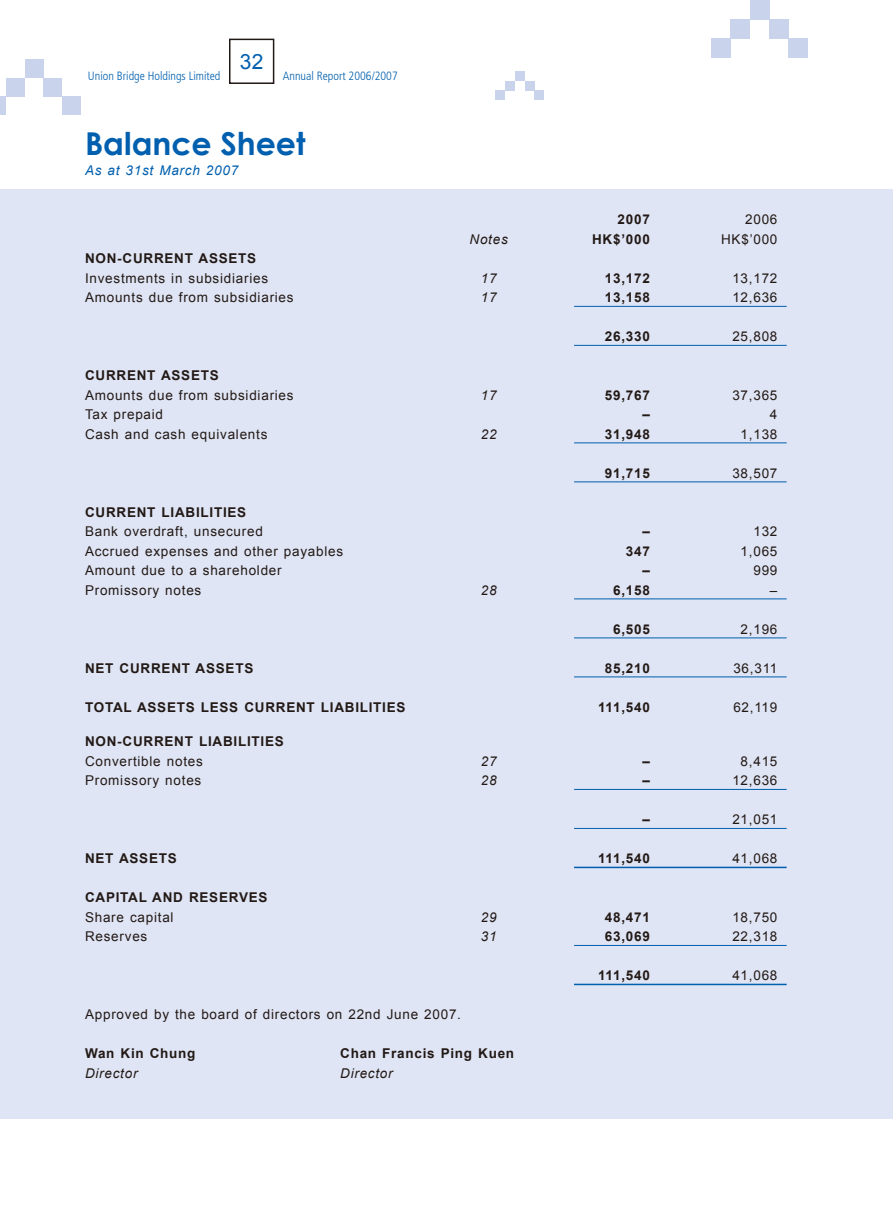
<style>
.page{position:relative;width:893px;height:1212px;background:#fff}
.page>*{position:absolute;margin:0;border:0;box-sizing:border-box;transform-origin:0 0}
.t1{font:700 31.5px "Century Gothic";color:#005fae}
.t2{font:21px "Arial";color:#005fae}
.t3{font:13.5px "Arial";letter-spacing:.055em;color:#231916}
.t4{font:700 13.5px "Arial";letter-spacing:.055em;color:#231916}
.t5{font:italic 13.5px "Arial";letter-spacing:.055em;color:#231916}
.t6{font:italic 13.5px "Arial";letter-spacing:.055em;color:#005fae}
.t7{font:300 condensed 12px "Frutiger LT Std";color:#005fae}
</style>
<div class="page">
<div style="left:0;top:189px;width:893px;height:929px;background:#dfe5f4"></div>
<div style="left:229px;top:39px;width:45px;height:45px;border:2px solid #231916"></div>
<div style="left:495px;top:90px;width:10px;height:10px;background:#c9d4ec"></div>
<div style="left:505px;top:81px;width:10px;height:9px;background:#c9d4ec"></div>
<div style="left:515px;top:71px;width:10px;height:10px;background:#c9d4ec"></div>
<div style="left:525px;top:81px;width:9px;height:9px;background:#c9d4ec"></div>
<div style="left:534px;top:90px;width:10px;height:10px;background:#c9d4ec"></div>
<div style="left:711px;top:38px;width:19px;height:19px;background:#c9d4ec"></div>
<div style="left:730px;top:19px;width:20px;height:20px;background:#c9d4ec"></div>
<div style="left:750px;top:0;width:19px;height:19px;background:#c9d4ec"></div>
<div style="left:769px;top:19px;width:20px;height:20px;background:#c9d4ec"></div>
<div style="left:789px;top:38px;width:19px;height:19px;background:#c9d4ec"></div>
<div style="left:0;top:96px;width:6px;height:19px;background:#c9d4ec"></div>
<div style="left:6px;top:78px;width:18px;height:19px;background:#c9d4ec"></div>
<div style="left:25px;top:60px;width:18px;height:18px;background:#c9d4ec"></div>
<div style="left:43px;top:78px;width:19px;height:19px;background:#c9d4ec"></div>
<div style="left:62px;top:96px;width:19px;height:19px;background:#c9d4ec"></div>
<hr style="left:574px;top:306px;width:213px;height:1px;background:#005fae">
<hr style="left:574px;top:345px;width:213px;height:1px;background:#005fae">
<hr style="left:574px;top:442px;width:213px;height:1px;background:#005fae">
<hr style="left:574px;top:481px;width:213px;height:1px;background:#005fae">
<hr style="left:574px;top:598px;width:213px;height:1px;background:#005fae">
<hr style="left:574px;top:637px;width:213px;height:1px;background:#005fae">
<hr style="left:574px;top:676px;width:213px;height:1px;background:#005fae">
<hr style="left:574px;top:789px;width:213px;height:1px;background:#005fae">
<hr style="left:574px;top:828px;width:213px;height:1px;background:#005fae">
<hr style="left:574px;top:867px;width:213px;height:1px;background:#005fae">
<hr style="left:574px;top:945px;width:213px;height:1px;background:#005fae">
<hr style="left:574px;top:984px;width:213px;height:1px;background:#005fae">
<h2 class="t2" style="left:240px;top:48px;width:25px">32</h2>
<p class="t7" style="left:88px;top:69px;width:134px">Union Bridge Holdings Limited</p>
<p class="t7" style="left:283px;top:69px;width:116px">Annual Report 2006/2007</p>
<h1 class="t1" style="left:85px;top:119px;width:222px">Balance Sheet</h1>
<p class="t6" style="left:85px;top:161px;width:155px">As at 31st March 2007</p>
<p class="t4" style="left:618px;top:211px;width:34px">2007</p>
<p class="t3" style="left:745px;top:211px;width:34px">2006</p>
<p class="t5" style="left:469px;top:230px;width:40px">Notes</p>
<p class="t4" style="left:592px;top:230px;width:59px">HK$’000</p>
<p class="t3" style="left:721px;top:230px;width:58px">HK$’000</p>
<p class="t4" style="left:85px;top:250px;width:173px">NON-CURRENT ASSETS</p>
<p class="t3" style="left:85px;top:269px;width:185px">Investments in subsidiaries</p>
<p class="t5" style="left:481px;top:269px;width:17px">17</p>
<p class="t4" style="left:605px;top:269px;width:47px">13,172</p>
<p class="t3" style="left:732px;top:269px;width:47px">13,172</p>
<p class="t3" style="left:85px;top:289px;width:210px">Amounts due from subsidiaries</p>
<p class="t5" style="left:481px;top:289px;width:17px">17</p>
<p class="t4" style="left:605px;top:289px;width:47px">13,158</p>
<p class="t3" style="left:732px;top:289px;width:47px">12,636</p>
<p class="t4" style="left:605px;top:328px;width:47px">26,330</p>
<p class="t3" style="left:732px;top:328px;width:47px">25,808</p>
<p class="t4" style="left:85px;top:367px;width:135px">CURRENT ASSETS</p>
<p class="t3" style="left:85px;top:386px;width:210px">Amounts due from subsidiaries</p>
<p class="t5" style="left:481px;top:386px;width:17px">17</p>
<p class="t4" style="left:605px;top:386px;width:47px">59,767</p>
<p class="t3" style="left:732px;top:386px;width:47px">37,365</p>
<p class="t3" style="left:85px;top:406px;width:80px">Tax prepaid</p>
<p class="t4" style="left:642px;top:406px;width:9px">–</p>
<p class="t3" style="left:770px;top:406px;width:9px">4</p>
<p class="t3" style="left:85px;top:425px;width:184px">Cash and cash equivalents</p>
<p class="t5" style="left:481px;top:425px;width:17px">22</p>
<p class="t4" style="left:605px;top:425px;width:47px">31,948</p>
<p class="t3" style="left:741px;top:425px;width:38px">1,138</p>
<p class="t4" style="left:605px;top:464px;width:47px">91,715</p>
<p class="t3" style="left:732px;top:464px;width:47px">38,507</p>
<p class="t4" style="left:85px;top:503px;width:163px">CURRENT LIABILITIES</p>
<p class="t3" style="left:85px;top:523px;width:179px">Bank overdraft, unsecured</p>
<p class="t4" style="left:642px;top:523px;width:9px">–</p>
<p class="t3" style="left:753px;top:523px;width:26px">132</p>
<p class="t3" style="left:85px;top:542px;width:260px">Accrued expenses and other payables</p>
<p class="t4" style="left:626px;top:542px;width:26px">347</p>
<p class="t3" style="left:741px;top:542px;width:38px">1,065</p>
<p class="t3" style="left:85px;top:562px;width:198px">Amount due to a shareholder</p>
<p class="t4" style="left:642px;top:562px;width:9px">–</p>
<p class="t3" style="left:753px;top:562px;width:26px">999</p>
<p class="t3" style="left:85px;top:581px;width:118px">Promissory notes</p>
<p class="t5" style="left:481px;top:581px;width:17px">28</p>
<p class="t4" style="left:613px;top:581px;width:38px">6,158</p>
<p class="t3" style="left:770px;top:581px;width:9px">–</p>
<p class="t4" style="left:613px;top:620px;width:38px">6,505</p>
<p class="t3" style="left:741px;top:620px;width:38px">2,196</p>
<p class="t4" style="left:85px;top:659px;width:170px">NET CURRENT ASSETS</p>
<p class="t4" style="left:605px;top:659px;width:47px">85,210</p>
<p class="t3" style="left:733px;top:659px;width:46px">36,311</p>
<p class="t4" style="left:85px;top:698px;width:322px">TOTAL ASSETS LESS CURRENT LIABILITIES</p>
<p class="t4" style="left:598px;top:698px;width:53px">111,540</p>
<p class="t3" style="left:733px;top:698px;width:46px">62,119</p>
<p class="t4" style="left:85px;top:733px;width:200px">NON-CURRENT LIABILITIES</p>
<p class="t3" style="left:85px;top:752px;width:119px">Convertible notes</p>
<p class="t5" style="left:481px;top:752px;width:17px">27</p>
<p class="t4" style="left:642px;top:752px;width:9px">–</p>
<p class="t3" style="left:741px;top:752px;width:38px">8,415</p>
<p class="t3" style="left:85px;top:772px;width:118px">Promissory notes</p>
<p class="t5" style="left:481px;top:772px;width:17px">28</p>
<p class="t4" style="left:642px;top:772px;width:9px">–</p>
<p class="t3" style="left:732px;top:772px;width:47px">12,636</p>
<p class="t4" style="left:642px;top:811px;width:9px">–</p>
<p class="t3" style="left:732px;top:811px;width:47px">21,051</p>
<p class="t4" style="left:85px;top:850px;width:93px">NET ASSETS</p>
<p class="t4" style="left:598px;top:850px;width:53px">111,540</p>
<p class="t3" style="left:732px;top:850px;width:47px">41,068</p>
<p class="t4" style="left:85px;top:889px;width:184px">CAPITAL AND RESERVES</p>
<p class="t3" style="left:85px;top:908px;width:90px">Share capital</p>
<p class="t5" style="left:481px;top:908px;width:17px">29</p>
<p class="t4" style="left:605px;top:908px;width:47px">48,471</p>
<p class="t3" style="left:732px;top:908px;width:47px">18,750</p>
<p class="t3" style="left:85px;top:928px;width:64px">Reserves</p>
<p class="t5" style="left:481px;top:928px;width:17px">31</p>
<p class="t4" style="left:605px;top:928px;width:47px">63,069</p>
<p class="t3" style="left:732px;top:928px;width:47px">22,318</p>
<p class="t4" style="left:598px;top:967px;width:53px">111,540</p>
<p class="t3" style="left:732px;top:967px;width:47px">41,068</p>
<p class="t3" style="left:85px;top:1006px;width:378px">Approved by the board of directors on 22nd June 2007.</p>
<p class="t4" style="left:85px;top:1045px;width:112px">Wan Kin Chung</p>
<p class="t4" style="left:340px;top:1045px;width:176px">Chan Francis Ping Kuen</p>
<p class="t5" style="left:85px;top:1064px;width:54px">Director</p>
<p class="t5" style="left:340px;top:1064px;width:54px">Director</p>
</div>
